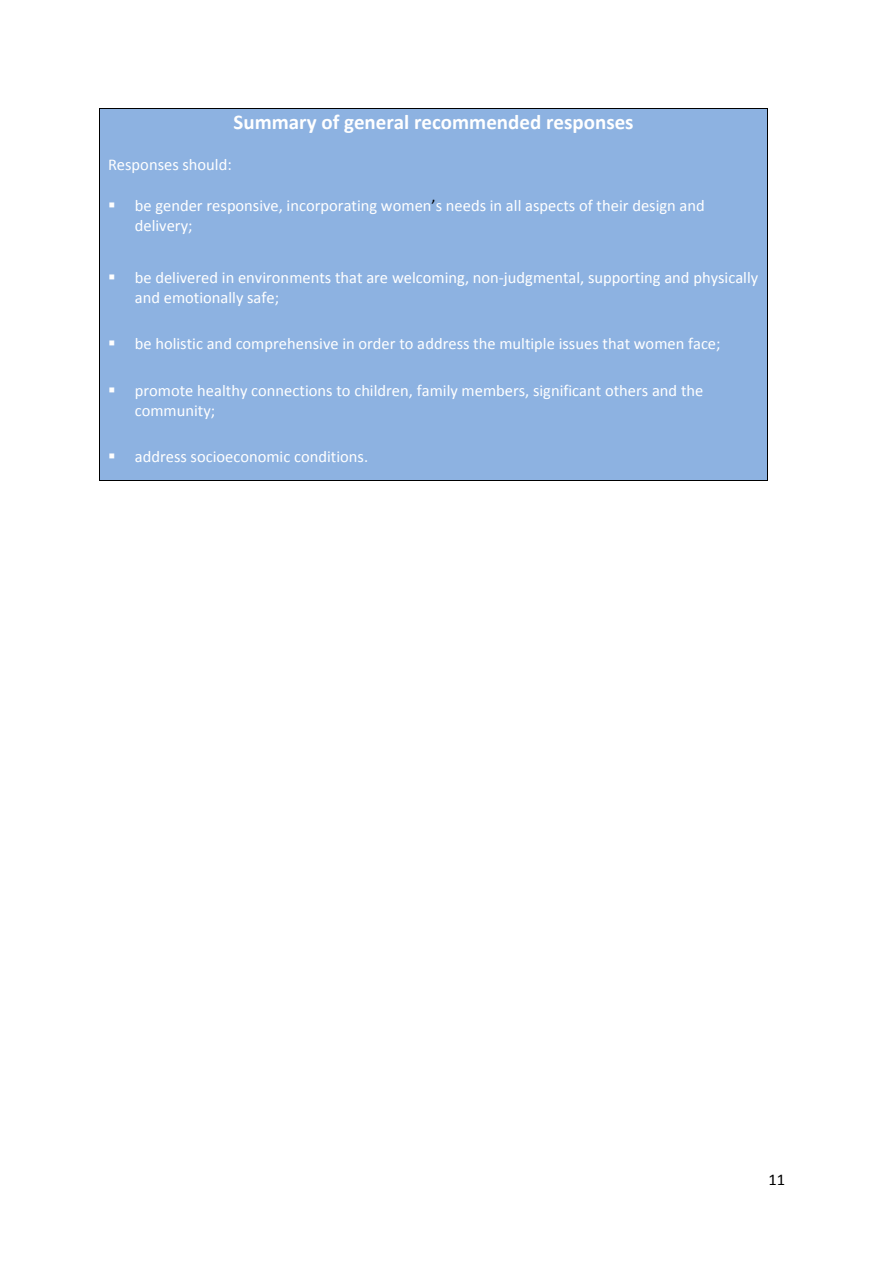
<style>
.page{position:relative;width:893px;height:1263px;background:#fff}
.page>*{position:absolute;margin:0;border:0;box-sizing:border-box;transform-origin:0 0}
.t1{font:700 21px "Calibri";color:#fff}
.t2{font:16.5px/20.1px "Calibri";color:#fff}
.t3{font:16.5px "Calibri";color:#000}
.s1{color:#000}
</style>
<div class="page">
<div style="left:100px;top:109px;width:667px;height:371px;background:#8db2e1"></div>
<hr style="left:100px;top:108px;width:668px;height:1px;background:#000">
<hr style="left:100px;top:109px;width:1px;height:372px;background:#000">
<hr style="left:100px;top:480px;width:667px;height:1px;background:#000">
<hr style="left:767px;top:109px;width:1px;height:372px;background:#000">
<p class="t1" style="left:233px;top:114px;width:402px">Summary of general recommended responses</p>
<p class="t2" style="left:108px;top:156px;width:125px">Responses should:</p>
<p class="t2" style="left:135px;top:196px;width:571px;text-indent:-27px">▪ be gender responsive, incorporating women<span class="s1">’</span>s needs in all aspects of their design and delivery;</p>
<p class="t2" style="left:135px;top:268px;width:625px;text-indent:-27px">▪ be delivered in environments that are welcoming, non-judgmental, supporting and physically and emotionally safe;</p>
<p class="t2" style="left:108px;top:335px;width:614px">▪ be holistic and comprehensive in order to address the multiple issues that women face;</p>
<p class="t2" style="left:135px;top:381px;width:570px;text-indent:-27px">▪ promote healthy connections to children, family members, significant others and the community;</p>
<p class="t2" style="left:108px;top:448px;width:262px">▪ address socioeconomic conditions.</p>
<p class="t3" style="left:768px;top:1173px;width:18px">11</p>
</div>
